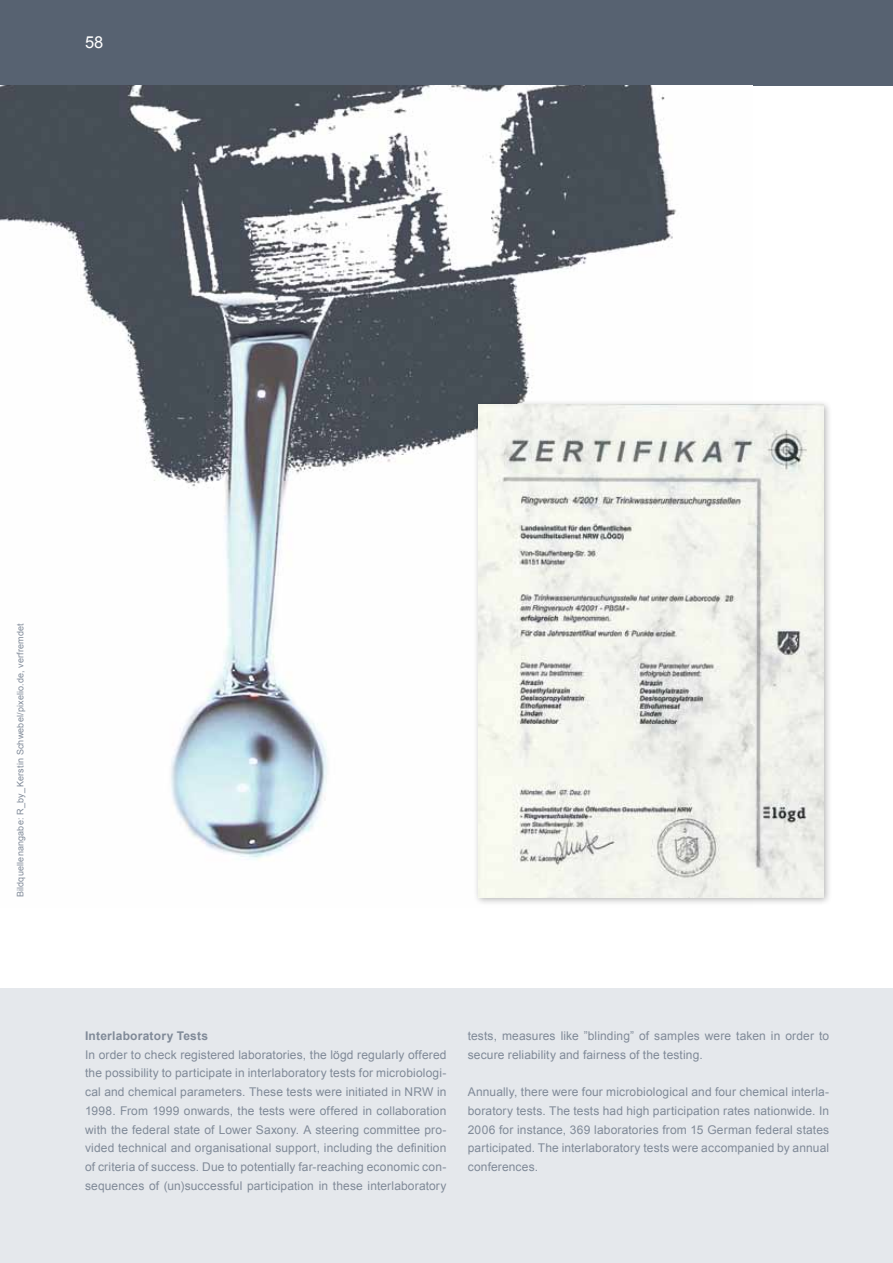
<style>
.page{position:relative;width:893px;height:1263px;background:#fff}
.page>*{position:absolute;margin:0;border:0;box-sizing:border-box;transform-origin:0 0}
.t1{font:16.5px "Arial";color:#fff}
.t2{font:12px/18.8px "Arial";letter-spacing:.01em;color:#808a98;text-align:justify}
.t3{font:700 12px "Arial";letter-spacing:.02em;color:#808a98}
.t4{font:9px "Arial";letter-spacing:.02em;color:#808a98}
</style>
<div class="page">
<div style="left:0;top:989px;width:893px;height:274px;background:#e5e8ec"></div>
<div style="left:0;top:0;width:893px;height:85px;background:#576271"></div>
<img style="left:0;top:85px;width:676px;height:775px">
<div style="left:473px;top:399px;width:359px;height:507px;background:#000;opacity:.3"></div>
<img style="left:478px;top:405px;width:345px;height:492px">
<h1 class="t1" style="left:85px;top:32px;width:20px">58</h1>
<p class="t4" style="left:15px;top:897px;width:276px;rotate:-90deg">Bildquellenangabe: R_by_Kerstin Schwebel/pixelio.de, verfremdet</p>
<p class="t3" style="left:85px;top:1028px;width:125px">Interlaboratory Tests</p>
<p class="t2" style="left:85px;top:1045px;width:363px">In order to check registered laboratories, the lögd regularly offered the possibility to participate in interlaboratory tests for microbiologi&shy;cal and chemical parameters. These tests were initiated in NRW in 1998. From 1999 onwards, the tests were offered in collaboration with the federal state of Lower Saxony. A steering committee pro&shy;vided technical and organisational support, including the definition of criteria of success. Due to potentially far-reaching economic con&shy;sequences of (un)successful participation in these interlaboratory</p>
<p class="t2" style="left:468px;top:1026px;width:363px">tests, measures like ”blinding” of samples were taken in order to secure reliability and fairness of the testing.</p>
<p class="t2" style="left:468px;top:1082px;width:363px">Annually, there were four microbiological and four chemical interla&shy;boratory tests. The tests had high participation rates nationwide. In 2006 for instance, 369 laboratories from 15 German federal states participated. The interlaboratory tests were accompanied by annual conferences.</p>
</div>
